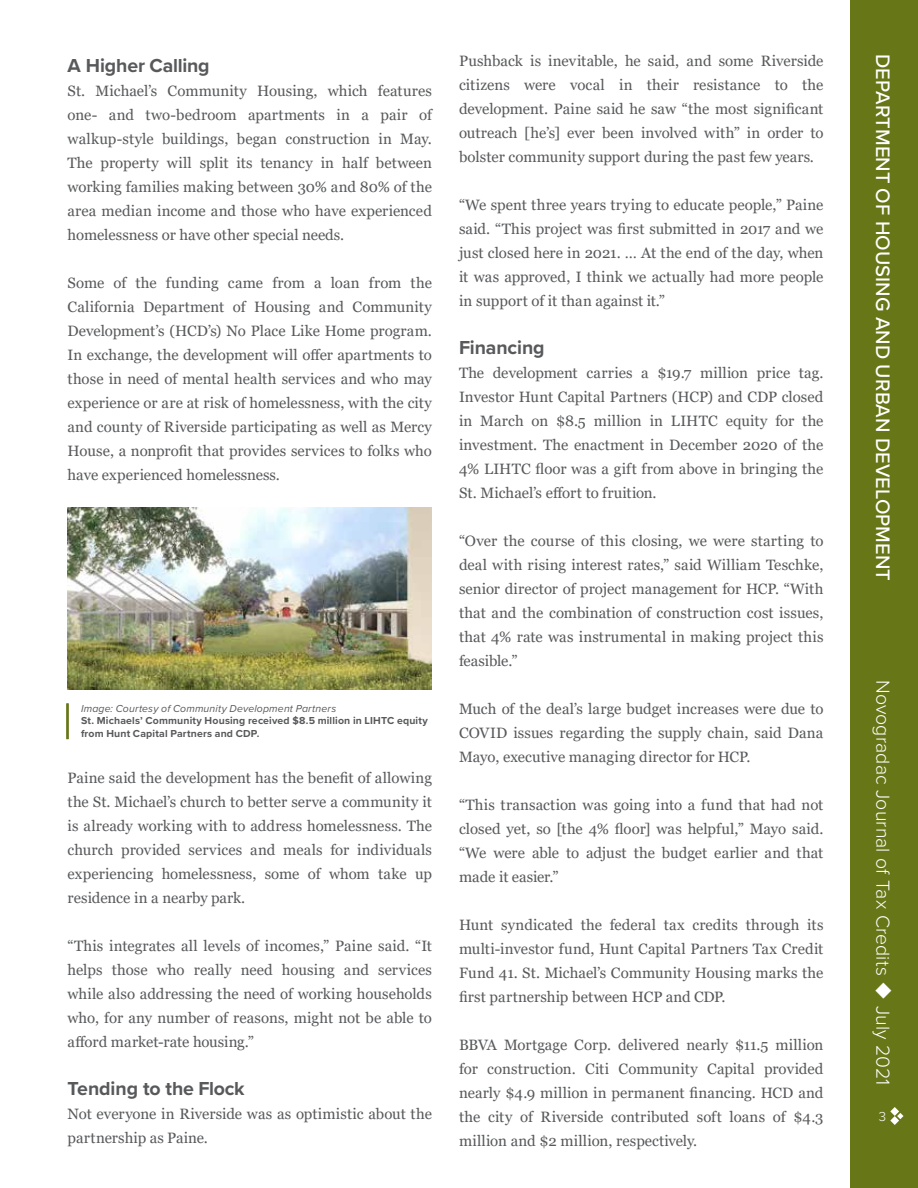
<style>
.page{position:relative;width:918px;height:1188px;background:#fff}
.page>*{position:absolute;margin:0;border:0;box-sizing:border-box;transform-origin:0 0}
.t1{font:500 20.25px "Proxima Nova";letter-spacing:.005em;color:#fff}
.t2{font:700 19.5px "Proxima Nova";letter-spacing:-.005em;color:#58595b}
.t3{font:300 19.5px "Proxima Nova";letter-spacing:.005em;color:#fff}
.t4{font:15px/24px "Georgia";color:#58595b;text-align:justify}
.t5{font:300 13.5px "Proxima Nova";color:#fff}
.t6{font:700 10.5px/12.6px "Proxima Nova";letter-spacing:.015em;color:#58595b}
.t7{font:italic 10.5px "Proxima Nova";letter-spacing:.015em;color:#58595b}
</style>
<div class="page">
<img style="left:68px;top:507px;width:364px;height:183px">
<hr style="left:66px;top:703px;width:3px;height:36px;background:#677718">
<div style="left:850px;top:0;width:68px;height:1188px;background:#677718"></div>
<svg style="left:890px;top:1107px;width:13px;height:18px"></svg>
<h2 class="t2" style="left:68px;top:51px;width:144px">A Higher Calling</h2>
<p class="t4" style="left:68px;top:79px;width:366px">St. Michael’s Community Housing, which features one- and two-bedroom apartments in a pair of walkup-style buildings, began construction in May.<br>The property will split its tenancy in half between working families making between 30% and 80% of the area median income and those who have experienced homelessness or have other special needs.</p>
<p class="t4" style="left:68px;top:271px;width:366px">Some of the funding came from a loan from the California Department of Housing and Community Development’s (HCD’s) No Place Like Home program.<br>In exchange, the development will offer apartments to those in need of mental health services and who may experience or are at risk of homelessness, with the city and county of Riverside participating as well as Mercy House, a nonprofit that provides services to folks who have experienced homelessness.</p>
<p class="t7" style="left:81px;top:700px;width:257px">Image: Courtesy of Community Development Partners</p>
<p class="t6" style="left:81px;top:714px;width:348px">St. Michaels’ Community Housing received $8.5 million in LIHTC equity from Hunt Capital Partners and CDP.</p>
<p class="t4" style="left:68px;top:766px;width:366px">Paine said the development has the benefit of allowing the St. Michael’s church to better serve a community it is already working with to address homelessness. The church provided services and meals for individuals experiencing homelessness, some of whom take up residence in a nearby park.</p>
<p class="t4" style="left:68px;top:934px;width:366px">“This integrates all levels of incomes,” Paine said. “It helps those who really need housing and services while also addressing the need of working households who, for any number of reasons, might not be able to afford market-rate housing.”</p>
<h2 class="t2" style="left:68px;top:1074px;width:179px">Tending to the Flock</h2>
<p class="t4" style="left:68px;top:1102px;width:366px">Not everyone in Riverside was as optimistic about the partnership as Paine.</p>
<p class="t4" style="left:459px;top:49px;width:366px">Pushback is inevitable, he said, and some Riverside citizens were vocal in their resistance to the development. Paine said he saw “the most significant outreach [he’s] ever been involved with” in order to bolster community support during the past few years.</p>
<p class="t4" style="left:459px;top:193px;width:366px">“We spent three years trying to educate people,” Paine said. “This project was first submitted in 2017 and we just closed here in 2021. … At the end of the day, when it was approved, I think we actually had more people in support of it than against it.”</p>
<h2 class="t2" style="left:459px;top:333px;width:87px">Financing</h2>
<p class="t4" style="left:459px;top:361px;width:366px">The development carries a $19.7 million price tag.<br>Investor Hunt Capital Partners (HCP) and CDP closed in March on $8.5 million in LIHTC equity for the investment. The enactment in December 2020 of the 4% LIHTC floor was a gift from above in bringing the St. Michael’s effort to fruition.</p>
<p class="t4" style="left:459px;top:529px;width:366px">“Over the course of this closing, we were starting to deal with rising interest rates,” said William Teschke, senior director of project management for HCP. “With that and the combination of construction cost issues, that 4% rate was instrumental in making project this feasible.”</p>
<p class="t4" style="left:459px;top:697px;width:366px">Much of the deal’s large budget increases were due to COVID issues regarding the supply chain, said Dana Mayo, executive managing director for HCP.</p>
<p class="t4" style="left:459px;top:793px;width:366px">“This transaction was going into a fund that had not closed yet, so [the 4% floor] was helpful,” Mayo said. “We were able to adjust the budget earlier and that made it easier.”</p>
<p class="t4" style="left:459px;top:913px;width:366px">Hunt syndicated the federal tax credits through its multi-investor fund, Hunt Capital Partners Tax Credit Fund 41. St. Michael’s Community Housing marks the first partnership between HCP and CDP.</p>
<p class="t4" style="left:459px;top:1033px;width:366px">BBVA Mortgage Corp. delivered nearly $11.5 million for construction. Citi Community Capital provided nearly $4.9 million in permanent financing. HCD and the city of Riverside contributed soft loans of $4.3 million and $2 million, respectively.</p>
<h1 class="t1" style="left:898px;top:54px;width:528px;rotate:90deg">DEPARTMENT OF HOUSING AND URBAN DEVELOPMENT</h1>
<h2 class="t3" style="left:898px;top:680px;width:407px;rotate:90deg">Novogradac Journal of Tax Credits ◆ July 2021</h2>
<p class="t5" style="left:879px;top:1107px;width:9px">3</p>
</div>
